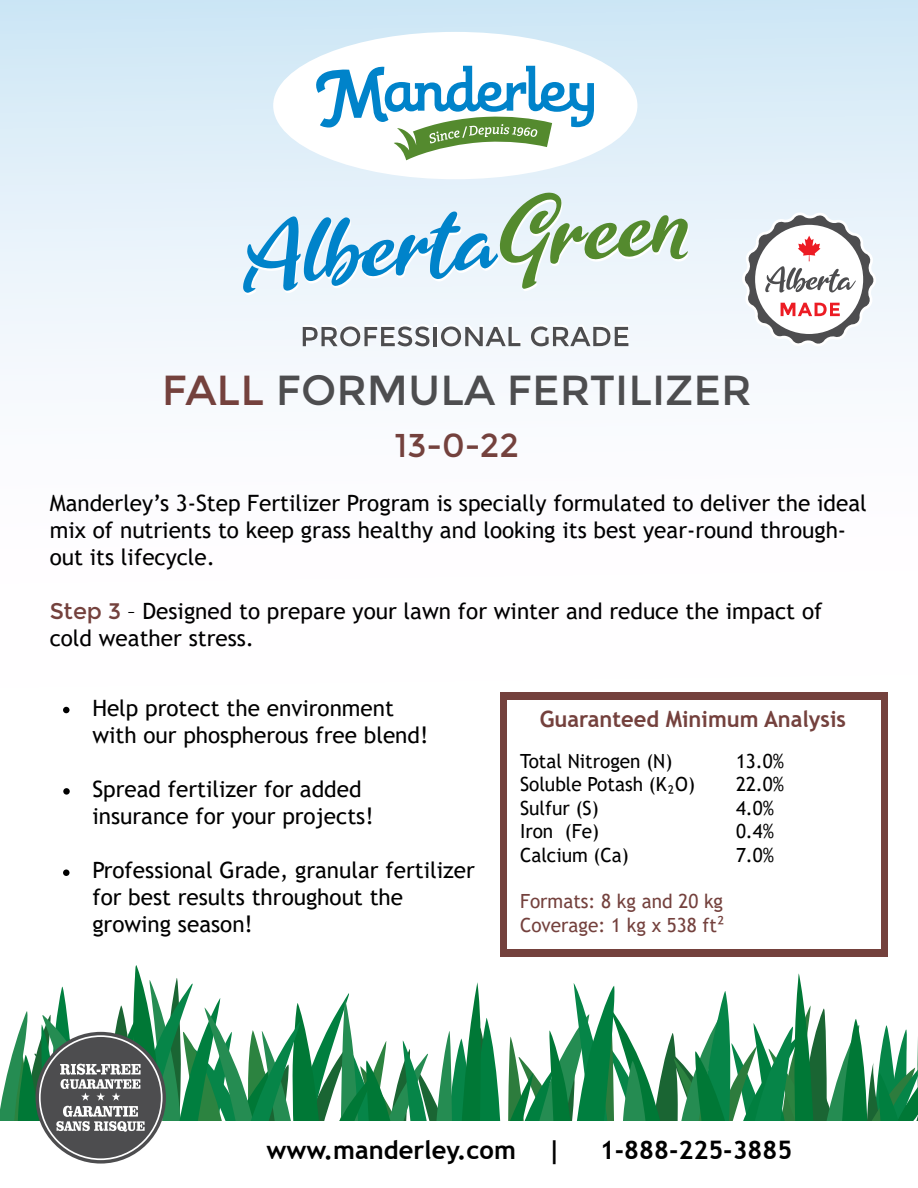
<style>
.page{position:relative;width:918px;height:1188px;background:#fff}
.page>*{position:absolute;margin:0;border:0;box-sizing:border-box;transform-origin:0 0}
.t1{font:42px "Montserrat";color:#4d4d4f}
.t2{font:33px "Montserrat";color:#74413d}
.t3{font:700 25.5px "Trebuchet MS";color:#000}
.t4{font:22.5px/27px "Trebuchet MS";color:#000}
.t5{font:700 22.5px "Trebuchet MS";color:#74413d}
.t6{font:19.5px "Trebuchet MS";color:#000}
.t7{font:19.5px/23.4px "Trebuchet MS";color:#74413d}
.s1{color:#74413d}
.s2{font-family:"Montserrat";color:#74413d}
</style>
<div class="page">
<div style="left:0;top:0;width:918px;height:713px;background:linear-gradient(to bottom,#d5eaf7,#fff)"></div>
<div style="left:273px;top:32px;width:364px;height:147px;background:#fff;border-radius:50%"></div>
<svg style="left:316px;top:66px;width:278px;height:94px"></svg>
<svg style="left:243px;top:193px;width:446px;height:102px"></svg>
<hr style="left:434px;top:325px;width:4px;height:19px;background:#fff">
<svg style="left:303px;top:324px;width:127px;height:22px"></svg>
<hr style="left:434px;top:327px;width:3px;height:19px;background:#4d4d4f">
<svg style="left:441px;top:324px;width:80px;height:22px"></svg>
<svg style="left:531px;top:324px;width:98px;height:22px"></svg>
<svg style="left:742px;top:212px;width:134px;height:135px"></svg>
<div style="left:500px;top:693px;width:387px;height:264px;background:#74413d"></div>
<div style="left:507px;top:700px;width:373px;height:249px;background:#fff"></div>
<svg style="left:0;top:965px;width:918px;height:199px"></svg>
<div style="left:63px;top:707px;width:7px;height:6px;background:#000;border-radius:50%"></div>
<svg style="left:63px;top:788px;width:7px;height:7px"></svg>
<div style="left:63px;top:869px;width:7px;height:7px;background:#000;border-radius:50%"></div>
<h1 class="t1" style="left:162px;top:366px;width:591px"><span class="s1">FALL</span> FORMULA FERTILIZER</h1>
<h2 class="t2" style="left:395px;top:427px;width:126px">13-0-22</h2>
<p class="t4" style="left:50px;top:489px;width:819px">Manderley’s 3-Step Fertilizer Program is specially formulated to deliver the ideal mix of nutrients to keep grass healthy and looking its best year-round through&shy;out its lifecycle.</p>
<p class="t4" style="left:50px;top:597px;width:774px"><span class="s2">Step 3</span> – Designed to prepare your lawn for winter and reduce the impact of cold weather stress.</p>
<p class="t4" style="left:92px;top:694px;width:337px">Help protect the environment with our phospherous free blend!</p>
<p class="t4" style="left:92px;top:775px;width:283px">Spread fertilizer for added insurance for your projects!</p>
<p class="t4" style="left:92px;top:856px;width:384px">Professional Grade, granular fertilizer for best results throughout the growing season!</p>
<p class="t5" style="left:540px;top:705px;width:308px">Guaranteed Minimum Analysis</p>
<p class="t6" style="left:520px;top:749px;width:154px">Total Nitrogen (N)</p>
<p class="t6" style="left:736px;top:749px;width:50px">13.0%</p>
<p class="t6" style="left:520px;top:772px;width:177px">Soluble Potash (K₂O)</p>
<p class="t6" style="left:736px;top:772px;width:50px">22.0%</p>
<p class="t6" style="left:520px;top:796px;width:80px">Sulfur (S)</p>
<p class="t6" style="left:736px;top:796px;width:40px">4.0%</p>
<p class="t6" style="left:520px;top:819px;width:80px">Iron (Fe)</p>
<p class="t6" style="left:736px;top:819px;width:40px">0.4%</p>
<p class="t6" style="left:520px;top:842px;width:110px">Calcium (Ca)</p>
<p class="t6" style="left:736px;top:842px;width:40px">7.0%</p>
<p class="t7" style="left:520px;top:890px;width:206px">Formats: 8 kg and 20 kg<br>Coverage: 1 kg x 538 ft2</p>
<p class="t3" style="left:266px;top:1134px;width:297px">www.manderley.com |</p>
<p class="t3" style="left:600px;top:1134px;width:194px">1-888-225-3885</p>
</div>
